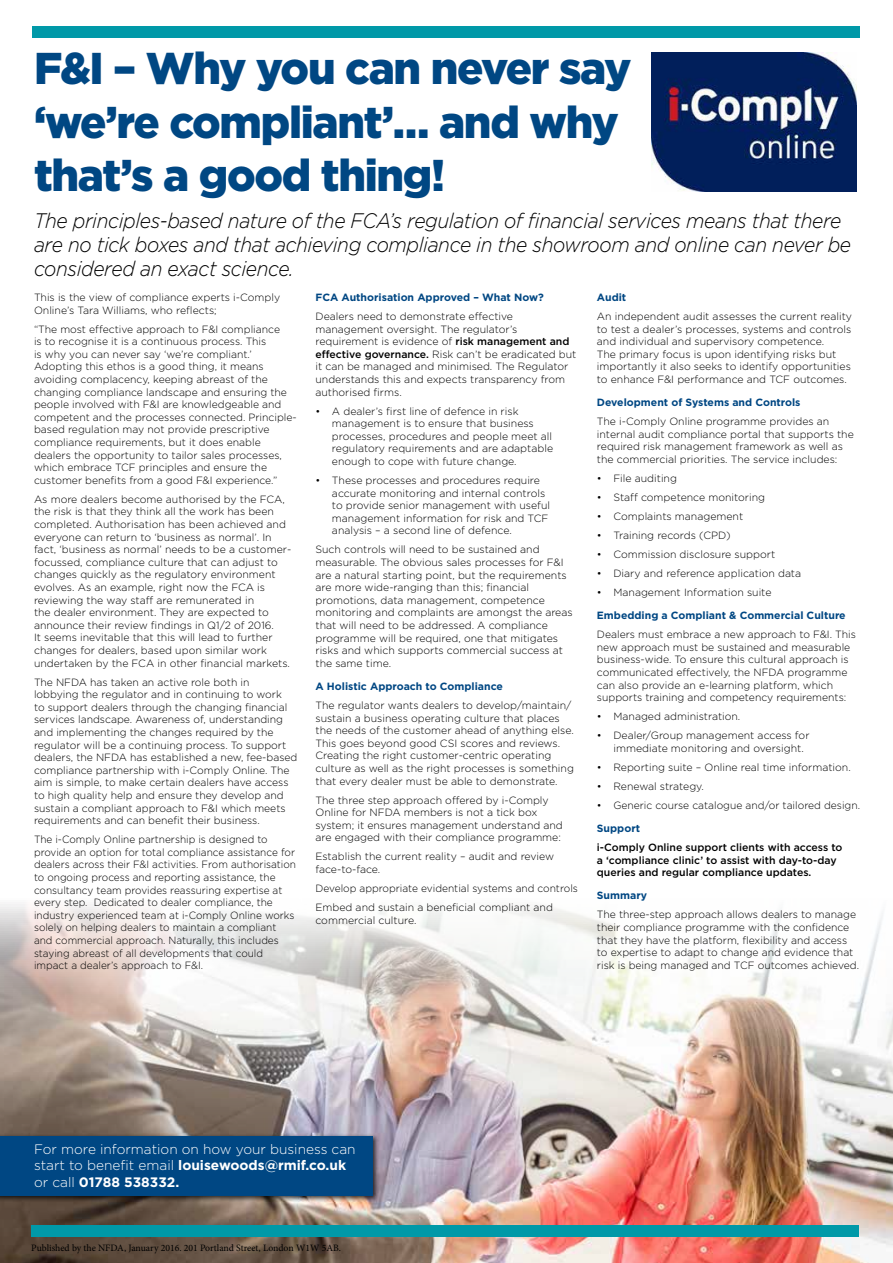
<style>
.page{position:relative;width:893px;height:1263px;background:#fff}
.page>*{position:absolute;margin:0;border:0;box-sizing:border-box;transform-origin:0 0}
.t1{font:900 44.55px/53.4px "Gotham HTF";letter-spacing:-.03em;color:#004783}
.t2{font:italic 300 21px/24px "Gotham HTF";letter-spacing:-.02em;color:#000;scale:.92 1}
.t3{font:300 13.65px/16.4px "Gotham HTF";color:#fff}
.t4{font:300 10.5px/12.6px "Gotham HTF";color:#000}
.t5{font:300 10.5px/12.6px "Gotham HTF";color:#000;scale:.96 1}
.t6{font:700 10.5px "Gotham HTF";color:#004783}
.t7{font:500 10.5px/12.6px "Gotham HTF";color:#000}
.t8{font:9.75px "Minion Pro";color:#000}
.s1{font-weight:500}
.s2{font-weight:700}
</style>
<div class="page">
<img style="left:0;top:904px;width:893px;height:359px">
<div style="left:33px;top:27px;width:827px;height:11px;background:#0099a8"></div>
<div style="left:31px;top:1225px;width:828px;height:11px;background:#0099a8"></div>
<img style="left:652px;top:52px;width:205px;height:140px">
<div style="left:0;top:1133px;width:379px;height:69px;background:#000;opacity:.75"></div>
<div style="left:0;top:1136px;width:372px;height:59px;background:#004783"></div>
<h1 class="t1" style="left:34px;top:41px;width:599px">F&amp;I – Why you can never say ‘we’re compliant’… and why that’s a good thing!</h1>
<h2 class="t2" style="left:34px;top:209px;width:890px">The principles-based nature of the FCA’s regulation of financial services means that there are no tick boxes and that achieving compliance in the showroom and online can never be considered an exact science.</h2>
<p class="t4" style="left:34px;top:291px;width:248px">This is the view of compliance experts i-Comply<br>Online’s Tara Williams, who reflects;</p>
<p class="t4" style="left:34px;top:323px;width:264px">“The most effective approach to F&amp;I compliance<br>is to recognise it is a continuous process. This<br>is why you can never say ‘we’re compliant.’ Adopting this ethos is a good thing, it means avoiding complacency, keeping abreast of the changing compliance landscape and ensuring the people involved with F&amp;I are knowledgeable and competent and the processes connected. Principle&shy;based regulation may not provide prescriptive compliance requirements, but it does enable dealers the opportunity to tailor sales processes, which embrace TCF principles and ensure the customer benefits from a good F&amp;I experience.”</p>
<p class="t4" style="left:34px;top:493px;width:259px">As more dealers become authorised by the FCA, the risk is that they think all the work has been completed. Authorisation has been achieved and everyone can return to ‘business as normal’. In fact, ‘business as normal’ needs to be a customer&shy;focussed, compliance culture that can adjust to changes quickly as the regulatory environment evolves. As an example, right now the FCA is reviewing the way staff are remunerated in<br>the dealer environment. They are expected to announce their review findings in Q1/2 of 2016.<br>It seems inevitable that this will lead to further changes for dealers, based upon similar work undertaken by the FCA in other financial markets.</p>
<p class="t4" style="left:34px;top:675px;width:265px">The NFDA has taken an active role both in<br>lobbying the regulator and in continuing to work<br>to support dealers through the changing financial services landscape. Awareness of, understanding and implementing the changes required by the regulator will be a continuing process. To support dealers, the NFDA has established a new, fee-based compliance partnership with i-Comply Online. The aim is simple, to make certain dealers have access to high quality help and ensure they develop and sustain a compliant approach to F&amp;I which meets requirements and can benefit their business.</p>
<p class="t5" style="left:34px;top:833px;width:274px">The i-Comply Online partnership is designed to provide an option for total compliance assistance for dealers across their F&amp;I activities. From authorisation to ongoing process and reporting assistance, the consultancy team provides reassuring expertise at every step. Dedicated to dealer compliance, the industry experienced team at i-Comply Online works solely on helping dealers to maintain a compliant and commercial approach. Naturally, this includes staying abreast of all developments that could impact a dealer’s approach to F&amp;I.</p>
<p class="t6" style="left:315px;top:291px;width:230px">FCA Authorisation Approved – What Now?</p>
<p class="t4" style="left:315px;top:310px;width:262px">Dealers need to demonstrate effective management oversight. The regulator’s requirement is evidence of <span class="s1">risk management and effective governance.</span> Risk can’t be eradicated but it can be managed and minimised. The Regulator understands this and expects transparency from authorised firms.</p>
<p class="t4" style="left:332px;top:404px;width:223px;text-indent:-16px">• A dealer’s first line of defence in risk management is to ensure that business processes, procedures and people meet all regulatory requirements and are adaptable enough to cope with future change.</p>
<p class="t4" style="left:332px;top:474px;width:220px;text-indent:-16px">• These processes and procedures require accurate monitoring and internal controls to provide senior management with useful management information for risk and TCF analysis – a second line of defence.</p>
<p class="t4" style="left:315px;top:543px;width:259px">Such controls will need to be sustained and measurable. The obvious sales processes for F&amp;I are a natural starting point, but the requirements are more wide-ranging than this; financial promotions, data management, competence monitoring and complaints are amongst the areas that will need to be addressed. A compliance programme will be required, one that mitigates risks and which supports commercial success at the same time.</p>
<p class="t6" style="left:315px;top:680px;width:189px">A Holistic Approach to Compliance</p>
<p class="t4" style="left:315px;top:699px;width:260px">The regulator wants dealers to develop/maintain/ sustain a business operating culture that places the needs of the customer ahead of anything else.<br>This goes beyond good CSI scores and reviews.<br>Creating the right customer-centric operating culture as well as the right processes is something that every dealer must be able to demonstrate.</p>
<p class="t4" style="left:315px;top:793px;width:249px">The three step approach offered by i-Comply Online for NFDA members is not a tick box system; it ensures management understand and are engaged with their compliance programme:</p>
<p class="t4" style="left:315px;top:850px;width:240px">Establish the current reality – audit and review face-to-face.</p>
<p class="t4" style="left:315px;top:878px;width:264px;line-height:19px">Develop appropriate evidential systems and controls<br>Embed and sustain a beneficial compliant and</p>
<p class="t4" style="left:315px;top:913px;width:103px">commercial culture.</p>
<p class="t6" style="left:597px;top:291px;width:31px">Audit</p>
<p class="t4" style="left:597px;top:310px;width:257px">An independent audit assesses the current reality to test a dealer’s processes, systems and controls and individual and supervisory competence.<br>The primary focus is upon identifying risks but importantly it also seeks to identify opportunities to enhance F&amp;I performance and TCF outcomes.</p>
<p class="t6" style="left:597px;top:396px;width:205px">Development of Systems and Controls</p>
<p class="t4" style="left:597px;top:415px;width:258px">The i-Comply Online programme provides an internal audit compliance portal that supports the required risk management framework as well as the commercial priorities. The service includes:</p>
<p class="t4" style="left:597px;top:472px;width:82px">• File auditing</p>
<p class="t4" style="left:597px;top:491px;width:170px">• Staff competence monitoring</p>
<p class="t4" style="left:597px;top:510px;width:148px">• Complaints management</p>
<p class="t4" style="left:597px;top:529px;width:135px">• Training records (CPD)</p>
<p class="t4" style="left:597px;top:548px;width:180px">• Commission disclosure support</p>
<p class="t4" style="left:597px;top:567px;width:206px">• Diary and reference application data</p>
<p class="t4" style="left:597px;top:586px;width:176px">• Management Information suite</p>
<p class="t6" style="left:597px;top:609px;width:250px">Embedding a Compliant &amp; Commercial Culture</p>
<p class="t4" style="left:597px;top:628px;width:261px">Dealers must embrace a new approach to F&amp;I. This new approach must be sustained and measurable business-wide. To ensure this cultural approach is communicated effectively, the NFDA programme can also provide an e-learning platform, which supports training and competency requirements:</p>
<p class="t4" style="left:597px;top:710px;width:145px">• Managed administration.</p>
<p class="t4" style="left:613px;top:729px;width:198px;text-indent:-16px">• Dealer/Group management access for immediate monitoring and oversight.</p>
<p class="t4" style="left:597px;top:760px;width:255px">• Reporting suite – Online real time information.</p>
<p class="t4" style="left:597px;top:779px;width:109px">• Renewal strategy.</p>
<p class="t4" style="left:597px;top:798px;width:265px">• Generic course catalogue and/or tailored design.</p>
<p class="t6" style="left:597px;top:822px;width:45px">Support</p>
<p class="t7" style="left:597px;top:841px;width:247px">i-Comply Online support clients with access to a ‘compliance clinic’ to assist with day-to-day queries and regular compliance updates.</p>
<p class="t6" style="left:597px;top:889px;width:52px">Summary</p>
<p class="t4" style="left:597px;top:908px;width:264px">The three-step approach allows dealers to manage their compliance programme with the confidence that they have the platform, flexibility and access to expertise to adapt to change and evidence that risk is being managed and TCF outcomes achieved.</p>
<h3 class="t3" style="left:34px;top:1140px;width:323px">For more information on how your business can start to benefit email <span class="s2">louisewoods@rmif.co.uk </span>or call <span class="s2">01788 538332.</span></h3>
<p class="t8" style="left:31px;top:1241px;width:311px">Published by the NFDA, January 2016. 201 Portland Street, London W1W 5AB.</p>
</div>
